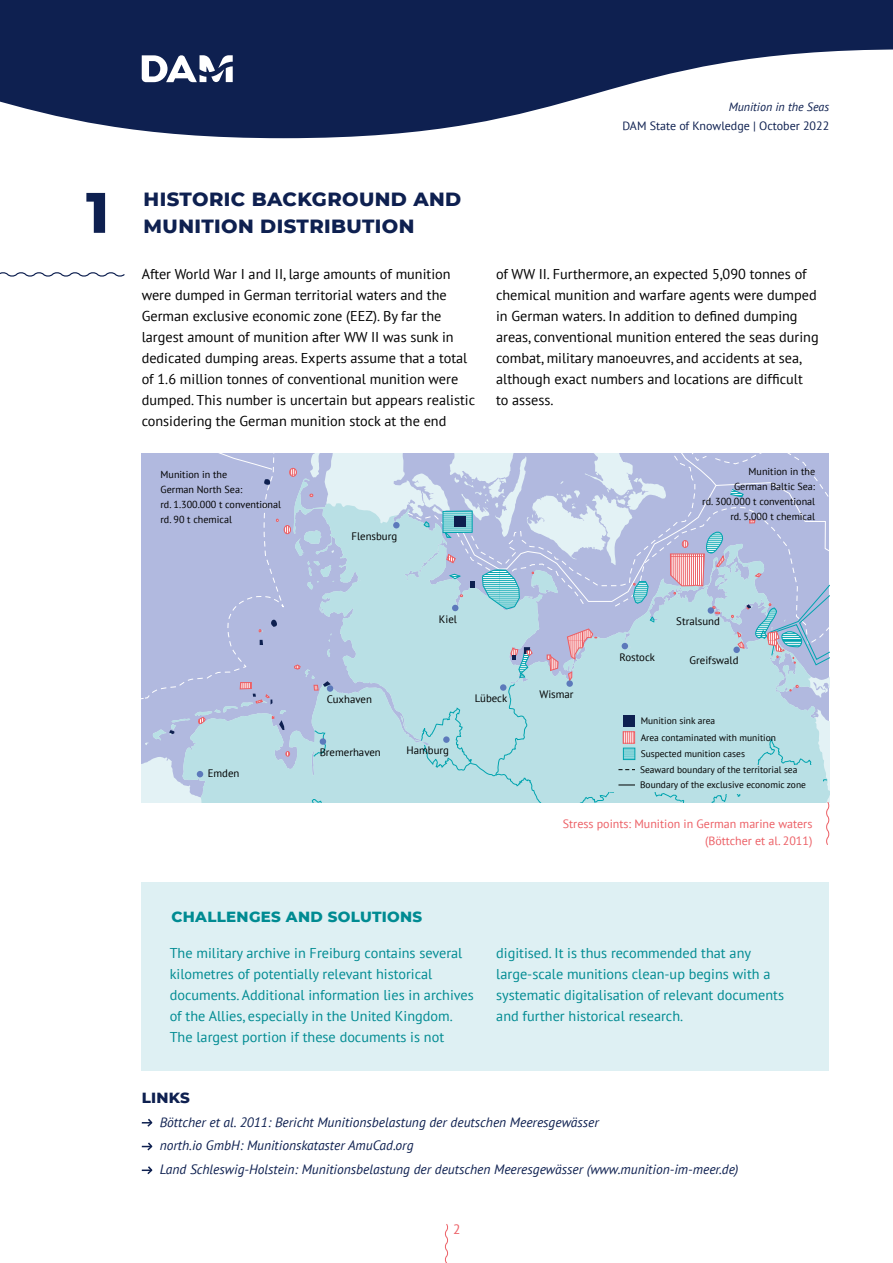
<style>
.page{position:relative;width:893px;height:1263px;background:#fff}
.page>*{position:absolute;margin:0;border:0;box-sizing:border-box;transform-origin:0 0}
.t1{font:800 57px "Montserrat";color:#0e2050}
.t2{font:800 19.5px/27px "Montserrat";letter-spacing:.02em;color:#0e2050}
.t3{font:800 15px "Montserrat";letter-spacing:.02em;color:#008b92}
.t4{font:800 15px "Montserrat";letter-spacing:.02em;color:#0e2050}
.t5{font:14.25px/21px "PT Sans";color:#000}
.t6{font:14.25px/21px "PT Sans";color:#008b92}
.t7{font:italic 13.5px/23.7px "PT Sans";color:#0e2050}
.t8{font:13.5px "PT Sans";color:#ec5f65}
.t9{font:12px/16.5px "PT Sans";color:#ec5f65;text-align:right}
.t10{font:12px "PT Sans";color:#0e2050}
.t11{font:italic 12px "PT Sans";color:#0e2050}
.t12{font:10.8px "PT Sans";color:#000}
.t13{font:10.05px/14.9px "PT Sans";color:#000;text-align:right}
.t14{font:9.45px/15.3px "PT Sans";color:#000}
</style>
<div class="page">
<svg style="left:0;top:0;width:893px;height:138px;fill:#0e2050"></svg>
<svg style="left:142px;top:55px;width:91px;height:27px"></svg>
<svg style="left:445px;top:1224px;width:3px;height:39px"></svg>
<svg style="left:142px;top:454px;width:259px;height:348px;fill:#e3f2f5"></svg>
<svg style="left:313px;top:503px;width:88px;height:179px;fill:#b9e0e5"></svg>
<svg style="left:155px;top:682px;width:246px;height:120px;fill:#b9e0e5"></svg>
<svg style="left:313px;top:730px;width:13px;height:26px"></svg>
<svg style="left:312px;top:799px;width:44px;height:3px"></svg>
<div style="left:289px;top:468px;width:8px;height:9px;border:1px solid #ec5f65;border-radius:50%"></div>
<svg style="left:293px;top:454px;width:42px;height:135px"></svg>
<svg style="left:284px;top:525px;width:7px;height:9px"></svg>
<div style="left:284px;top:525px;width:7px;height:9px;border:1px solid #ec5f65;border-radius:50%"></div>
<svg style="left:286px;top:751px;width:4px;height:5px"></svg>
<svg style="left:294px;top:664px;width:37px;height:27px"></svg>
<svg style="left:142px;top:454px;width:144px;height:291px"></svg>
<svg style="left:197px;top:771px;width:6px;height:6px"></svg>
<div style="left:320px;top:738px;width:6px;height:7px;background:#5c79bb;border-radius:50%"></div>
<div style="left:327px;top:685px;width:6px;height:7px;background:#5c79bb;border-radius:50%"></div>
<div style="left:393px;top:522px;width:7px;height:6px;background:#5c79bb;border-radius:50%"></div>
<svg style="left:401px;top:454px;width:429px;height:391px"></svg>
<svg style="left:142px;top:1118px;width:11px;height:9px"></svg>
<svg style="left:142px;top:1142px;width:11px;height:9px"></svg>
<svg style="left:142px;top:1166px;width:11px;height:9px"></svg>
<div style="left:142px;top:882px;width:687px;height:189px;background:#def0f3"></div>
<div style="left:0;top:98px;width:207px;height:226px;background:#fff"></div>
<h1 class="t1" style="left:86px;top:171px;width:25px">1</h1>
<p class="t11" style="left:729px;top:99px;width:102px">Munition in the Seas</p>
<p class="t10" style="left:622px;top:118px;width:208px">DAM State of Knowledge | October 2022</p>
<h2 class="t2" style="left:144px;top:184px;width:319px">HISTORIC BACKGROUND AND<br>MUNITION DISTRIBUTION</h2>
<p class="t5" style="left:142px;top:263px;width:335px">After World War I and II, large amounts of munition were dumped in German territorial waters and the German exclusive economic zone (EEZ). By far the largest amount of munition after WW II was sunk in dedicated dumping areas. Experts assume that a total of 1.6 million tonnes of conventional munition were dumped. This number is uncertain but appears realistic considering the German munition stock at the end</p>
<p class="t5" style="left:496px;top:263px;width:324px">of WW II. Furthermore, an expected 5,090 tonnes of chemical munition and warfare agents were dumped in German waters. In addition to defined dumping areas, conventional munition entered the seas during combat, military manoeuvres, and accidents at sea, although exact numbers and locations are difficult to assess.</p>
<p class="t13" style="left:702px;top:464px;width:114px">Munition in the<br>German Baltic Sea:<br>rd. 300.000 t conventional rd. 5.000 t chemical</p>
<p class="t13" style="left:161px;top:467px;width:122px;text-align:left">Munition in the<br>German North Sea:<br>rd. 1.300.000 t conventional rd. 90 t chemical</p>
<p class="t12" style="left:208px;top:766px;width:33px">Emden</p>
<p class="t12" style="left:351px;top:529px;width:47px">Flensburg</p>
<p class="t12" style="left:439px;top:612px;width:20px">Kiel</p>
<p class="t12" style="left:327px;top:692px;width:47px">Cuxhaven</p>
<p class="t12" style="left:320px;top:745px;width:63px">Bremerhaven</p>
<p class="t12" style="left:407px;top:743px;width:44px">Hamburg</p>
<p class="t12" style="left:475px;top:691px;width:34px">Lübeck</p>
<p class="t12" style="left:539px;top:687px;width:36px">Wismar</p>
<p class="t12" style="left:619px;top:650px;width:37px">Rostock</p>
<p class="t12" style="left:676px;top:614px;width:45px">Stralsund</p>
<p class="t12" style="left:690px;top:654px;width:50px">Greifswald</p>
<p class="t14" style="left:641px;top:712px;width:137px;line-height:17px">Munition sink area<br>Area contaminated with munition</p>
<p class="t14" style="left:641px;top:746px;width:106px">Suspected munition cases</p>
<p class="t14" style="left:640px;top:761px;width:167px">Seaward boundary of the territorial sea<br>Boundary of the exclusive economic zone</p>
<p class="t9" style="left:563px;top:815px;width:251px">Stress points: Munition in German marine waters (Böttcher et al. 2011)</p>
<p class="t3" style="left:171px;top:906px;width:252px">CHALLENGES AND SOLUTIONS</p>
<p class="t6" style="left:170px;top:942px;width:306px">The military archive in Freiburg contains several kilometres of potentially relevant historical documents. Additional information lies in archives of the Allies, especially in the United Kingdom.<br>The largest portion if these documents is not</p>
<p class="t6" style="left:496px;top:942px;width:289px">digitised. It is thus recommended that any large-scale munitions clean-up begins with a systematic digitalisation of relevant documents and further historical research.</p>
<p class="t4" style="left:142px;top:1087px;width:50px">LINKS</p>
<p class="t7" style="left:160px;top:1110px;width:580px">Böttcher et al. 2011: Bericht Munitionsbelastung der deutschen Meeresgewässer<br>north.io GmbH: Munitionskataster AmuCad.org<br>Land Schleswig-Holstein: Munitionsbelastung der deutschen Meeresgewässer (www.munition-im-meer.de)</p>
<p class="t8" style="left:453px;top:1221px;width:9px">2</p>
</div>
